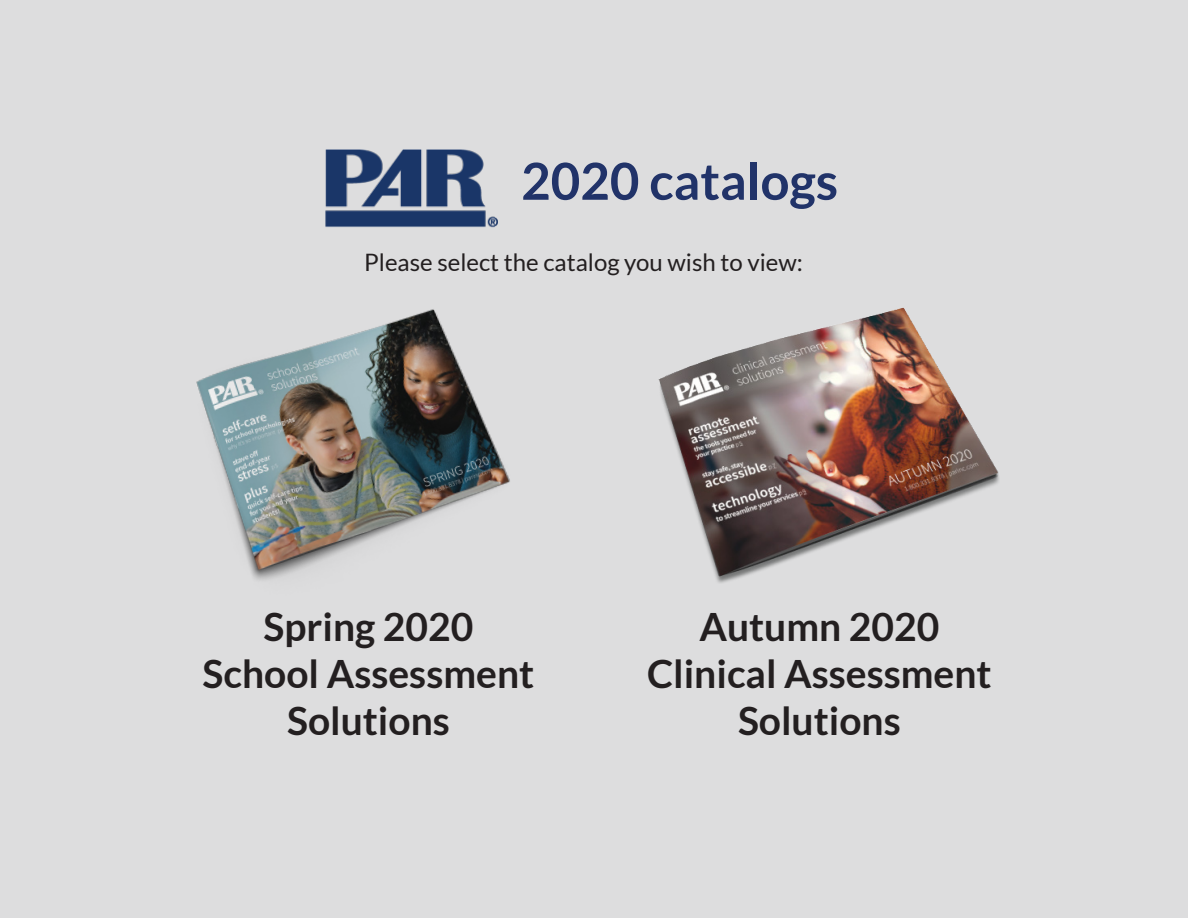
<style>
.page{position:relative;width:1188px;height:918px;background:#ddddde}
.page>*{position:absolute;margin:0;border:0;box-sizing:border-box;transform-origin:0 0}
.t1{font:700 51px "Lato";color:#213369}
.t2{font:700 39px "Lato";color:#231f20}
.t3{font:24px "Lato";color:#231f20}
</style>
<div class="page">
<img style="left:325px;top:149px;width:173px;height:79px">
<img style="left:196px;top:309px;width:314px;height:271px">
<img style="left:658px;top:307px;width:341px;height:276px">
<p class="t1" style="left:521px;top:152px;width:319px">2020 catalogs</p>
<p class="t3" style="left:364px;top:249px;width:440px">Please select the catalog you wish to view:</p>
<p class="t2" style="left:264px;top:604px;width:211px">Spring 2020</p>
<p class="t2" style="left:203px;top:651px;width:333px">School Assessment</p>
<p class="t2" style="left:287px;top:698px;width:164px">Solutions</p>
<p class="t2" style="left:699px;top:604px;width:242px">Autumn 2020</p>
<p class="t2" style="left:647px;top:651px;width:346px">Clinical Assessment</p>
<p class="t2" style="left:738px;top:698px;width:164px">Solutions</p>
</div>
